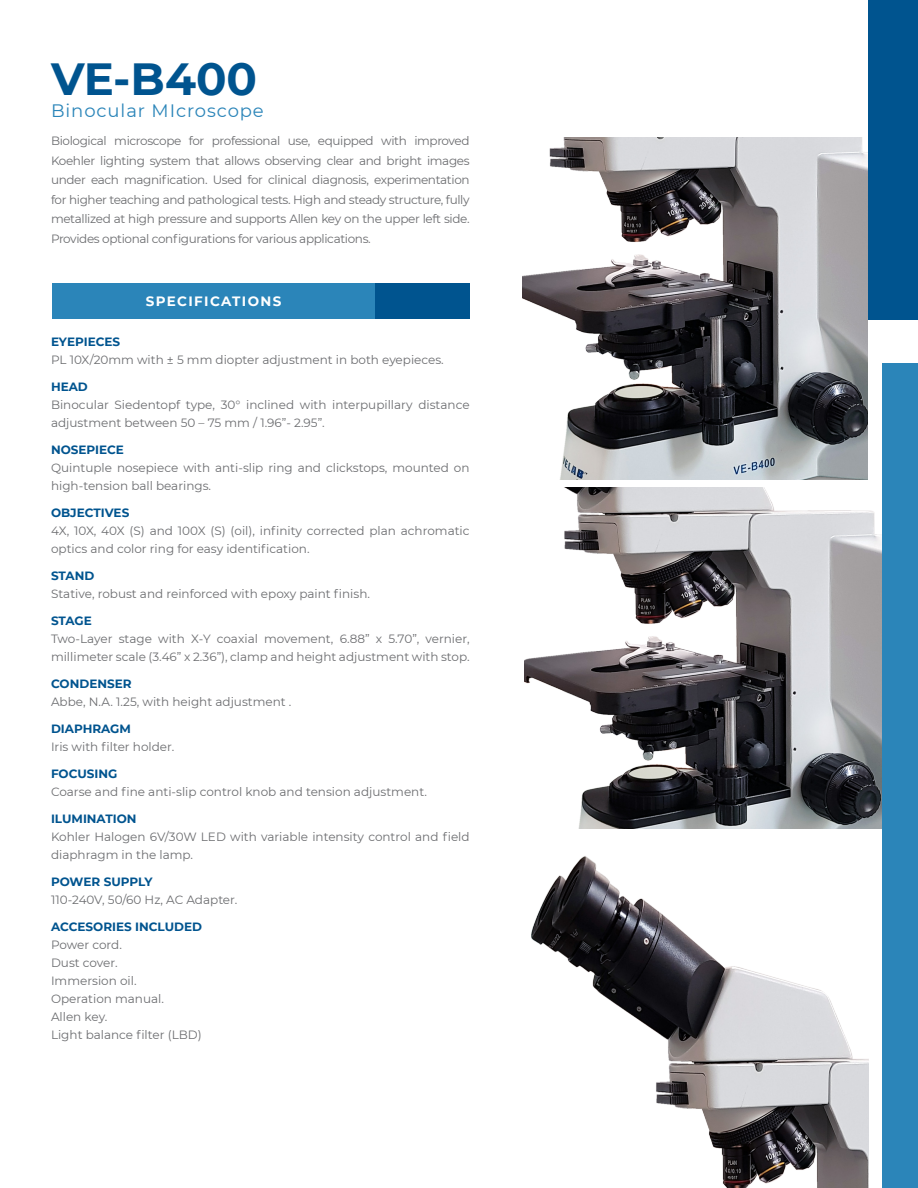
<style>
.page{position:relative;width:918px;height:1188px;background:#fff}
.page>*{position:absolute;margin:0;border:0;box-sizing:border-box;transform-origin:0 0}
.t1{font:700 45px "Montserrat";color:#00548f}
.t2{font:18px "Montserrat";letter-spacing:.05em;color:#2b85b9}
.t3{font:700 13.5px "Montserrat";letter-spacing:.1em;color:#fff}
.t4{font:12px/19.5px "Montserrat";color:#6c6d70}
.t5{font:700 12px "Montserrat";color:#00548f}
</style>
<div class="page">
<img style="left:523px;top:138px;width:344px;height:341px">
<img style="left:525px;top:487px;width:358px;height:342px">
<div style="left:868px;top:0;width:50px;height:320px;background:#00548f"></div>
<div style="left:883px;top:364px;width:35px;height:824px;background:#2b85b9"></div>
<div style="left:375px;top:284px;width:95px;height:35px;background:#00548f"></div>
<div style="left:52px;top:284px;width:323px;height:35px;background:#2b85b9"></div>
<img style="left:531px;top:856px;width:337px;height:332px">
<p class="t1" style="left:51px;top:46px;width:208px">VE-B400</p>
<p class="t2" style="left:51px;top:98px;width:214px">Binocular MIcroscope</p>
<p class="t4" style="left:51px;top:131px;width:420px;text-align:justify">Biological microscope for professional use, equipped with improved Koehler lighting system that allows observing clear and bright images under each magnification. Used for clinical diagnosis, experimentation for higher teaching and pathological tests. High and steady structure, fully metallized at high pressure and supports Allen key on the upper left side.<br>Provides optional configurations for various applications.</p>
<p class="t3" style="left:146px;top:291px;width:137px">SPECIFICATIONS</p>
<p class="t5" style="left:51px;top:333px;width:71px">EYEPIECES</p>
<p class="t4" style="left:51px;top:350px;width:394px">PL 10X/20mm with ± 5 mm diopter adjustment in both eyepieces.</p>
<p class="t5" style="left:51px;top:378px;width:38px">HEAD</p>
<p class="t4" style="left:51px;top:395px;width:420px;line-height:18px">Binocular Siedentopf type, 30° inclined with interpupillary distance adjustment between 50 – 75 mm / 1.96”- 2.95”.</p>
<p class="t5" style="left:51px;top:441px;width:75px">NOSEPIECE</p>
<p class="t4" style="left:51px;top:458px;width:420px;line-height:18px">Quintuple nosepiece with anti-slip ring and clickstops, mounted on high-tension ball bearings.</p>
<p class="t5" style="left:51px;top:504px;width:80px">OBJECTIVES</p>
<p class="t4" style="left:51px;top:521px;width:420px;line-height:18px">4X, 10X, 40X (S) and 100X (S) (oil), infinity corrected plan achromatic optics and color ring for easy identification.</p>
<p class="t5" style="left:51px;top:567px;width:45px">STAND</p>
<p class="t4" style="left:51px;top:584px;width:321px">Stative, robust and reinforced with epoxy paint finish.</p>
<p class="t5" style="left:51px;top:612px;width:42px">STAGE</p>
<p class="t4" style="left:51px;top:629px;width:420px;line-height:18px">Two-Layer stage with X-Y coaxial movement, 6.88” x 5.70”, vernier, millimeter scale (3.46” x 2.36”), clamp and height adjustment with stop.</p>
<p class="t5" style="left:51px;top:675px;width:82px">CONDENSER</p>
<p class="t4" style="left:51px;top:692px;width:242px">Abbe, N.A. 1.25, with height adjustment .</p>
<p class="t5" style="left:51px;top:720px;width:82px">DIAPHRAGM</p>
<p class="t4" style="left:51px;top:737px;width:125px">Iris with filter holder.</p>
<p class="t5" style="left:51px;top:765px;width:68px">FOCUSING</p>
<p class="t4" style="left:51px;top:782px;width:377px">Coarse and fine anti-slip control knob and tension adjustment.</p>
<p class="t5" style="left:51px;top:810px;width:87px">ILUMINATION</p>
<p class="t4" style="left:51px;top:827px;width:420px;line-height:18px">Kohler Halogen 6V/30W LED with variable intensity control and field diaphragm in the lamp.</p>
<p class="t5" style="left:51px;top:873px;width:103px">POWER SUPPLY</p>
<p class="t4" style="left:51px;top:890px;width:188px">110-240V, 50/60 Hz, AC Adapter.</p>
<p class="t5" style="left:51px;top:918px;width:153px">ACCESORIES INCLUDED</p>
<p class="t4" style="left:51px;top:935px;width:72px">Power cord.</p>
<p class="t4" style="left:51px;top:953px;width:68px">Dust cover.</p>
<p class="t4" style="left:51px;top:971px;width:87px">Immersion oil.</p>
<p class="t4" style="left:51px;top:989px;width:114px">Operation manual.</p>
<p class="t4" style="left:51px;top:1007px;width:58px">Allen key.</p>
<p class="t4" style="left:51px;top:1025px;width:152px">Light balance filter (LBD)</p>
</div>
